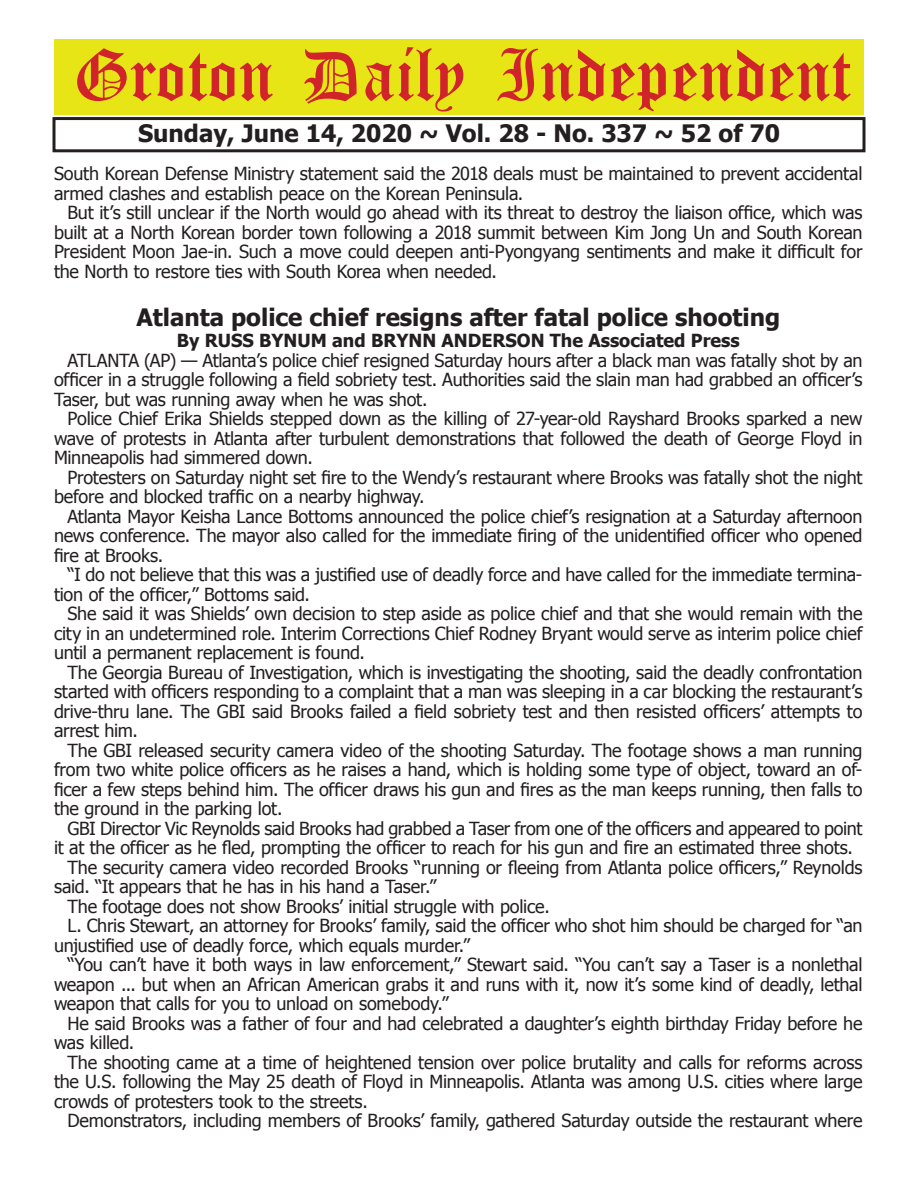
<style>
.page{position:relative;width:918px;height:1188px;background:#fff}
.page>*{position:absolute;margin:0;border:0;box-sizing:border-box;transform-origin:0 0}
.t1{font:54px "Old English Five";color:#d1232a}
.t2{font:700 24px "Tahoma";color:#231f20}
.t3{font:18px/19.5px "Tahoma";letter-spacing:-.01em;color:#231f20;text-align:justify}
.t4{font:700 18px "Tahoma";color:#231f20}
</style>
<div class="page">
<div style="left:52px;top:117px;width:814px;height:35px;border:3px solid #231f20"></div>
<div style="left:54px;top:40px;width:810px;height:75px;background:#e7e515"></div>
<h1 class="t1" style="left:73px;top:50px;width:779px">Groton Daily Independent</h1>
<h2 class="t2" style="left:138px;top:116px;width:644px">Sunday, June 14, 2020 ~ Vol. 28 - No. 337 ~ 52 of 70</h2>
<p class="t3" style="left:54px;top:163px;width:810px">South Korean Defense Ministry statement said the 2018 deals must be maintained to prevent accidental armed clashes and establish peace on the Korean Peninsula.</p>
<p class="t3" style="left:54px;top:202px;width:810px;text-indent:14px">But it’s still unclear if the North would go ahead with its threat to destroy the liaison office, which was built at a North Korean border town following a 2018 summit between Kim Jong Un and South Korean President Moon Jae-in. Such a move could deepen anti-Pyongyang sentiments and make it difficult for the North to restore ties with South Korea when needed.</p>
<h2 class="t2" style="left:136px;top:300px;width:645px">Atlanta police chief resigns after fatal police shooting</h2>
<p class="t4" style="left:177px;top:328px;width:564px">By RUSS BYNUM and BRYNN ANDERSON The Associated Press</p>
<p class="t3" style="left:54px;top:350px;width:810px;text-indent:14px">ATLANTA (AP) — Atlanta’s police chief resigned Saturday hours after a black man was fatally shot by an officer in a struggle following a field sobriety test. Authorities said the slain man had grabbed an officer’s Taser, but was running away when he was shot.</p>
<p class="t3" style="left:54px;top:408px;width:810px;text-indent:14px">Police Chief Erika Shields stepped down as the killing of 27-year-old Rayshard Brooks sparked a new wave of protests in Atlanta after turbulent demonstrations that followed the death of George Floyd in Minneapolis had simmered down.</p>
<p class="t3" style="left:54px;top:467px;width:810px;text-indent:14px">Protesters on Saturday night set fire to the Wendy’s restaurant where Brooks was fatally shot the night before and blocked traffic on a nearby highway.</p>
<p class="t3" style="left:54px;top:506px;width:810px;text-indent:14px">Atlanta Mayor Keisha Lance Bottoms announced the police chief’s resignation at a Saturday afternoon news conference. The mayor also called for the immediate firing of the unidentified officer who opened fire at Brooks.</p>
<p class="t3" style="left:54px;top:564px;width:810px;text-indent:13px">“I do not believe that this was a justified use of deadly force and have called for the immediate termina&shy;tion of the officer,” Bottoms said.</p>
<p class="t3" style="left:54px;top:603px;width:810px;text-indent:14px">She said it was Shields’ own decision to step aside as police chief and that she would remain with the city in an undetermined role. Interim Corrections Chief Rodney Bryant would serve as interim police chief until a permanent replacement is found.</p>
<p class="t3" style="left:54px;top:662px;width:810px;text-indent:14px">The Georgia Bureau of Investigation, which is investigating the shooting, said the deadly confrontation started with officers responding to a complaint that a man was sleeping in a car blocking the restaurant’s drive-thru lane. The GBI said Brooks failed a field sobriety test and then resisted officers’ attempts to arrest him.</p>
<p class="t3" style="left:54px;top:740px;width:810px;text-indent:14px">The GBI released security camera video of the shooting Saturday. The footage shows a man running from two white police officers as he raises a hand, which is holding some type of object, toward an of&shy;ficer a few steps behind him. The officer draws his gun and fires as the man keeps running, then falls to the ground in the parking lot.</p>
<p class="t3" style="left:68px;top:818px;width:796px">GBI Director Vic Reynolds said Brooks had grabbed a Taser from one of the officers and appeared to point</p>
<p class="t3" style="left:54px;top:837px;width:800px">it at the officer as he fled, prompting the officer to reach for his gun and fire an estimated three shots.</p>
<p class="t3" style="left:68px;top:857px;width:796px">The security camera video recorded Brooks “running or fleeing from Atlanta police officers,” Reynolds</p>
<p class="t3" style="left:54px;top:876px;width:384px">said. “It appears that he has in his hand a Taser.”</p>
<p class="t3" style="left:68px;top:896px;width:484px">The footage does not show Brooks’ initial struggle with police.</p>
<p class="t3" style="left:68px;top:915px;width:797px">L. Chris Stewart, an attorney for Brooks’ family, said the officer who shot him should be charged for “an</p>
<p class="t3" style="left:54px;top:935px;width:418px">unjustified use of deadly force, which equals murder.”</p>
<p class="t3" style="left:68px;top:954px;width:796px">“You can’t have it both ways in law enforcement,” Stewart said. “You can’t say a Taser is a nonlethal</p>
<p class="t3" style="left:54px;top:974px;width:810px">weapon ... but when an African American grabs it and runs with it, now it’s some kind of deadly, lethal</p>
<p class="t3" style="left:54px;top:993px;width:396px">weapon that calls for you to unload on somebody.”</p>
<p class="t3" style="left:68px;top:1013px;width:797px">He said Brooks was a father of four and had celebrated a daughter’s eighth birthday Friday before he</p>
<p class="t3" style="left:54px;top:1032px;width:82px">was killed.</p>
<p class="t3" style="left:68px;top:1052px;width:796px">The shooting came at a time of heightened tension over police brutality and calls for reforms across</p>
<p class="t3" style="left:54px;top:1071px;width:810px">the U.S. following the May 25 death of Floyd in Minneapolis. Atlanta was among U.S. cities where large</p>
<p class="t3" style="left:54px;top:1091px;width:315px">crowds of protesters took to the streets.</p>
<p class="t3" style="left:68px;top:1110px;width:796px">Demonstrators, including members of Brooks’ family, gathered Saturday outside the restaurant where</p>
</div>
